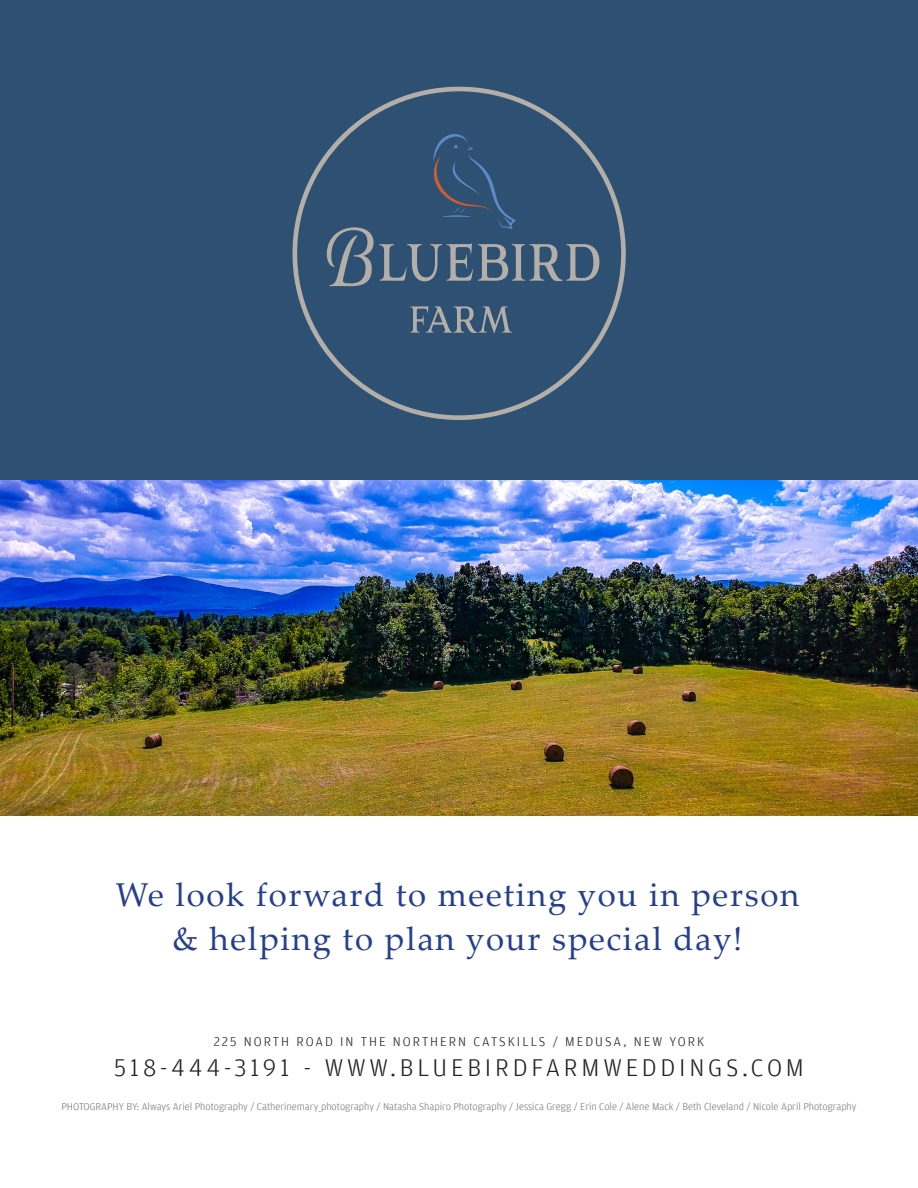
<style>
.page{position:relative;width:918px;height:1188px;background:#fff}
.page>*{position:absolute;margin:0;border:0;box-sizing:border-box;transform-origin:0 0}
.bt{font:33px "Palatino Linotype";letter-spacing:.05em;color:#253f8e}
.k_body_1{font:300 25.5px "Amplitude";letter-spacing:.15em;color:#231f20}
.k_body_1-2{font:300 13.5px "Amplitude";letter-spacing:.15em;color:#231f20}
.t1{font:300 10.5px "Amplitude";color:#757679}
</style>
<div class="page">
<div style="left:0;top:0;width:918px;height:480px;background:#2e5072"></div>
<svg style="left:293px;top:87px;width:333px;height:333px"></svg>
<svg style="left:410px;top:306px;width:102px;height:27px"></svg>
<svg style="left:327px;top:134px;width:272px;height:152px"></svg>
<img style="left:0;top:480px;width:918px;height:336px">
<p class="bt" style="left:116px;top:872px;width:685px">We look forward to meeting you in person</p>
<p class="bt" style="left:172px;top:915px;width:572px">&amp; helping to plan your special day!</p>
<p class="k_body_1-2" style="left:214px;top:1034px;width:492px">225 NORTH ROAD IN THE NORTHERN CATSKILLS / MEDUSA, NEW YORK</p>
<p class="k_body_1" style="left:114px;top:1053px;width:691px">518-444-3191 - WWW.BLUEBIRDFARMWEDDINGS.COM</p>
<p class="t1" style="left:62px;top:1100px;width:796px">PHOTOGRAPHY BY: Always Ariel Photography / Catherinemary_photography / Natasha Shapiro Photography / Jessica Gregg / Erin Cole / Alene Mack / Beth Cleveland / Nicole April Photography</p>
</div>
